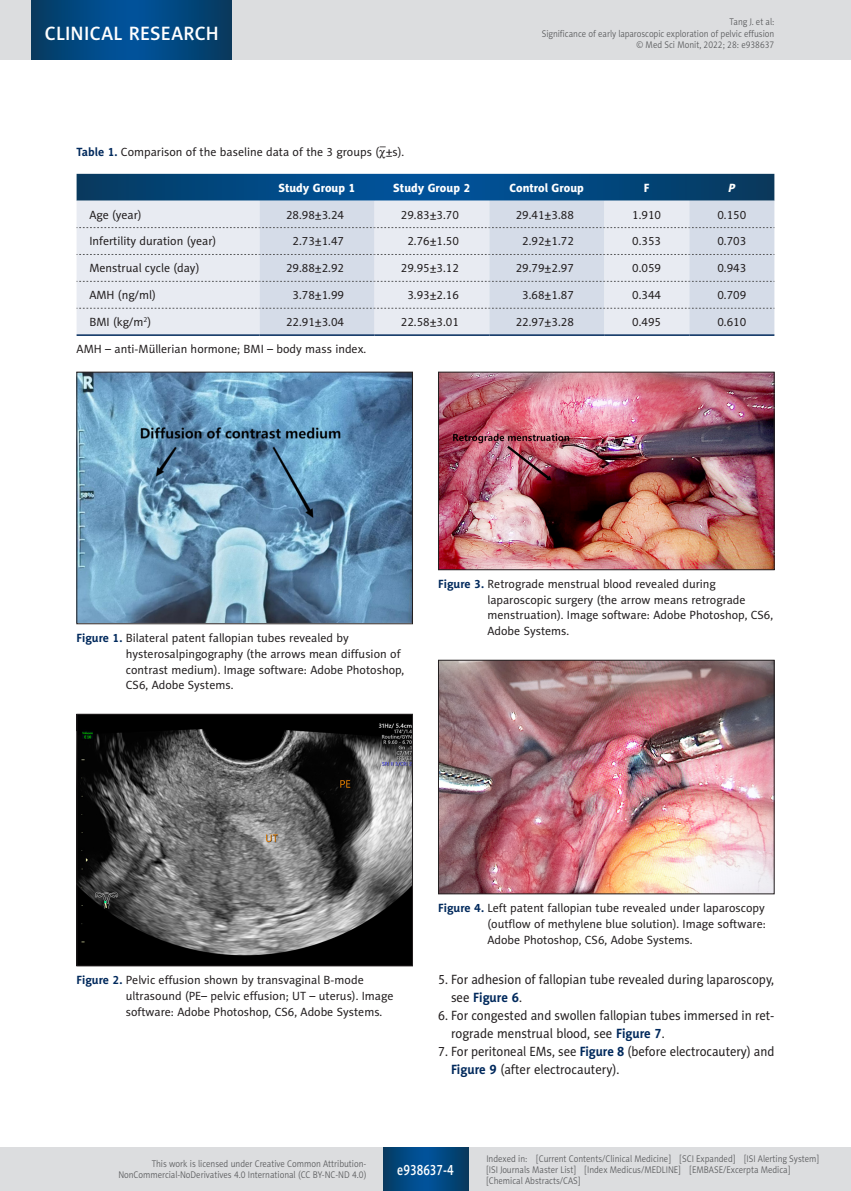
<style>
.page{position:relative;width:851px;height:1191px;background:#fff}
.page>*{position:absolute;margin:0;border:0;box-sizing:border-box;transform-origin:0 0}
.t1{font:19.5px "Naomi Sans EFN Medium";letter-spacing:.015em;color:#fff}
.t2{font:15px "Naomi Sans EFN Medium";color:#fff;scale:.8 1}
.MSM_Body_no_before{font:13.5px/18px "Naomi Sans EFN";color:#231f20;scale:.95 1}
.MSM_Body_no_before-2{font:13.5px/18px "Naomi Sans EFN";color:#231f20;scale:.94 1}
.MSM_Rycina_tytul{font:12px/15.8px "Naomi Sans EFN";color:#231f20}
.MSM_Tabela_zawartosc{font:12px "Naomi Sans EFN";color:#231f20}
.MSM_Tabela_tytul{font:12px "Naomi Sans EFN";color:#231f20}
.MSM_Table_podpis_dol{font:12px "Naomi Sans EFN";color:#231f20}
.MSM_Tabela_Head{font:12px "Naomi Sans EFN Heavy";color:#fff}
.MSM_Tabela_Head-2{font:italic 12px "Naomi Sans EFN Heavy";color:#fff}
.t3{font:9.75px/11.2px "Naomi Sans EFN Light";color:#57585a;text-align:right;scale:.9 1}
.s1{font-weight:700;color:#00295c}
.s2{font-family:"Standard Sym L"}
</style>
<div class="page">
<svg style="left:77px;top:174px;width:697px;height:27px;background:#064a81"></svg>
<div style="left:77px;top:201px;width:182px;height:133px;background:#e8ebf2"></div>
<svg style="left:259px;top:201px;width:515px;height:133px;background:#dce1eb"></svg>
<svg style="left:77px;top:227px;width:697px;height:1px"></svg>
<svg style="left:77px;top:254px;width:697px;height:1px"></svg>
<svg style="left:77px;top:281px;width:697px;height:1px"></svg>
<svg style="left:77px;top:308px;width:697px;height:1px"></svg>
<hr style="left:77px;top:334px;width:182px;height:2px;background:#00295c">
<hr style="left:259px;top:334px;width:115px;height:2px;background:#00295c">
<hr style="left:374px;top:334px;width:115px;height:2px;background:#00295c">
<hr style="left:489px;top:334px;width:115px;height:2px;background:#00295c">
<hr style="left:604px;top:334px;width:85px;height:2px;background:#00295c">
<hr style="left:689px;top:334px;width:85px;height:2px;background:#00295c">
<img style="left:79px;top:374px;width:331px;height:248px">
<img style="left:440px;top:374px;width:332px;height:194px">
<div style="left:438px;top:372px;width:336px;height:198px;border:1px solid #231f20"></div>
<img style="left:440px;top:662px;width:332px;height:230px">
<div style="left:438px;top:660px;width:336px;height:234px;border:1px solid #231f20"></div>
<img style="left:79px;top:716px;width:331px;height:248px">
<div style="left:77px;top:714px;width:335px;height:252px;border:1px solid #231f20"></div>
<div style="left:0;top:1148px;width:850px;height:43px;background:#dcdddf"></div>
<svg style="left:383px;top:1147px;width:85px;height:43px;background:#02477e"></svg>
<div style="left:0;top:0;width:850px;height:60px;background:#dcdddf"></div>
<hr style="left:850px;top:0;width:1px;height:60px;background:#dcdddf">
<svg style="left:32px;top:0;width:200px;height:60px;background:#02477e"></svg>
<h1 class="t1" style="left:45px;top:22px;width:175px">CLINICAL RESEARCH</h1>
<p class="MSM_Tabela_tytul" style="left:77px;top:145px;width:329px"><span class="s1">Table 1.</span> Comparison of the baseline data of the 3 groups (<span class="s2">c</span>±s).</p>
<p class="MSM_Tabela_tytul" style="left:379px;top:134px;width:7px">_</p>
<p class="t3" style="left:541px;top:16px;width:260px">Tang J. et al:<br>Significance of early laparoscopic exploration of pelvic effusion © Med Sci Monit, 2022; 28: e938637</p>
<p class="MSM_Tabela_Head" style="left:278px;top:180px;width:79px">Study Group 1</p>
<p class="MSM_Tabela_Head" style="left:393px;top:180px;width:79px">Study Group 2</p>
<p class="MSM_Tabela_Head" style="left:509px;top:180px;width:76px">Control Group</p>
<p class="MSM_Tabela_Head" style="left:644px;top:180px;width:7px">F</p>
<p class="MSM_Tabela_Head-2" style="left:728px;top:181px;width:8px">P</p>
<p class="MSM_Tabela_zawartosc" style="left:89px;top:207px;width:54px">Age (year)</p>
<p class="MSM_Tabela_zawartosc" style="left:286px;top:207px;width:60px">28.98±3.24</p>
<p class="MSM_Tabela_zawartosc" style="left:401px;top:207px;width:60px">29.83±3.70</p>
<p class="MSM_Tabela_zawartosc" style="left:515px;top:207px;width:60px">29.41±3.88</p>
<p class="MSM_Tabela_zawartosc" style="left:632px;top:207px;width:30px">1.910</p>
<p class="MSM_Tabela_zawartosc" style="left:717px;top:207px;width:30px">0.150</p>
<p class="MSM_Tabela_zawartosc" style="left:89px;top:234px;width:128px">Infertility duration (year)</p>
<p class="MSM_Tabela_zawartosc" style="left:292px;top:234px;width:53px">2.73±1.47</p>
<p class="MSM_Tabela_zawartosc" style="left:407px;top:234px;width:53px">2.76±1.50</p>
<p class="MSM_Tabela_zawartosc" style="left:522px;top:234px;width:53px">2.92±1.72</p>
<p class="MSM_Tabela_zawartosc" style="left:632px;top:234px;width:30px">0.353</p>
<p class="MSM_Tabela_zawartosc" style="left:717px;top:234px;width:30px">0.703</p>
<p class="MSM_Tabela_zawartosc" style="left:89px;top:261px;width:111px">Menstrual cycle (day)</p>
<p class="MSM_Tabela_zawartosc" style="left:286px;top:261px;width:60px">29.88±2.92</p>
<p class="MSM_Tabela_zawartosc" style="left:401px;top:261px;width:60px">29.95±3.12</p>
<p class="MSM_Tabela_zawartosc" style="left:515px;top:261px;width:60px">29.79±2.97</p>
<p class="MSM_Tabela_zawartosc" style="left:632px;top:261px;width:30px">0.059</p>
<p class="MSM_Tabela_zawartosc" style="left:717px;top:261px;width:30px">0.943</p>
<p class="MSM_Tabela_zawartosc" style="left:89px;top:288px;width:68px">AMH (ng/ml)</p>
<p class="MSM_Tabela_zawartosc" style="left:292px;top:288px;width:53px">3.78±1.99</p>
<p class="MSM_Tabela_zawartosc" style="left:407px;top:288px;width:53px">3.93±2.16</p>
<p class="MSM_Tabela_zawartosc" style="left:522px;top:288px;width:53px">3.68±1.87</p>
<p class="MSM_Tabela_zawartosc" style="left:632px;top:288px;width:30px">0.344</p>
<p class="MSM_Tabela_zawartosc" style="left:717px;top:288px;width:30px">0.709</p>
<p class="MSM_Tabela_zawartosc" style="left:89px;top:315px;width:63px">BMI (kg/m<sup>2</sup>)</p>
<p class="MSM_Tabela_zawartosc" style="left:286px;top:315px;width:60px">22.91±3.04</p>
<p class="MSM_Tabela_zawartosc" style="left:401px;top:315px;width:60px">22.58±3.01</p>
<p class="MSM_Tabela_zawartosc" style="left:515px;top:315px;width:60px">22.97±3.28</p>
<p class="MSM_Tabela_zawartosc" style="left:632px;top:315px;width:30px">0.495</p>
<p class="MSM_Tabela_zawartosc" style="left:717px;top:315px;width:30px">0.610</p>
<p class="MSM_Table_podpis_dol" style="left:77px;top:342px;width:291px">AMH – anti-Müllerian hormone; BMI – body mass index.</p>
<p class="MSM_Rycina_tytul" style="left:126px;top:630px;width:280px;text-indent:-49px"><span class="s1">Figure 1.</span> Bilateral patent fallopian tubes revealed by hysterosalpingography (the arrows mean diffusion of contrast medium). Image software: Adobe Photoshop, CS6, Adobe Systems.</p>
<p class="MSM_Rycina_tytul" style="left:487px;top:576px;width:287px;text-indent:-49px"><span class="s1">Figure 3.</span> Retrograde menstrual blood revealed during laparoscopic surgery (the arrow means retrograde menstruation). Image software: Adobe Photoshop, CS6, Adobe Systems.</p>
<p class="MSM_Rycina_tytul" style="left:126px;top:972px;width:269px;text-indent:-49px"><span class="s1">Figure 2.</span> Pelvic effusion shown by transvaginal B-mode ultrasound (PE– pelvic effusion; UT – uterus). Image software: Adobe Photoshop, CS6, Adobe Systems.</p>
<p class="MSM_Rycina_tytul" style="left:487px;top:900px;width:280px;text-align:justify;text-indent:-49px"><span class="s1">Figure 4.</span> Left patent fallopian tube revealed under laparoscopy (outflow of methylene blue solution). Image software:<br>Adobe Photoshop, CS6, Adobe Systems.</p>
<p class="MSM_Body_no_before" style="left:451px;top:970px;width:341px;text-indent:-13px">5. For adhesion of fallopian tube revealed during laparoscopy, see <span class="s1">Figure 6</span>.</p>
<p class="MSM_Body_no_before" style="left:451px;top:1006px;width:342px;text-indent:-13px">6. For congested and swollen fallopian tubes immersed in ret&shy;rograde menstrual blood, see <span class="s1">Figure 7</span>.</p>
<p class="MSM_Body_no_before-2" style="left:451px;top:1042px;width:345px;text-indent:-13px">7. For peritoneal EMs, see <span class="s1">Figure 8</span> (before electrocautery) and<br><span class="s1">Figure 9</span> (after electrocautery).</p>
<p class="t3" style="left:118px;top:1158px;width:277px">This work is licensed under Creative Common Attribution-<br>NonCommercial-NoDerivatives 4.0 International (CC BY-NC-ND 4.0)</p>
<p class="t2" style="left:397px;top:1160px;width:72px">e938637-4</p>
<p class="t3" style="left:486px;top:1152px;width:371px;text-align:left">Indexed in: [Current Contents/Clinical Medicine] [SCI Expanded] [ISI Alerting System] [ISI Journals Master List] [Index Medicus/MEDLINE] [EMBASE/Excerpta Medica] [Chemical Abstracts/CAS]</p>
</div>
